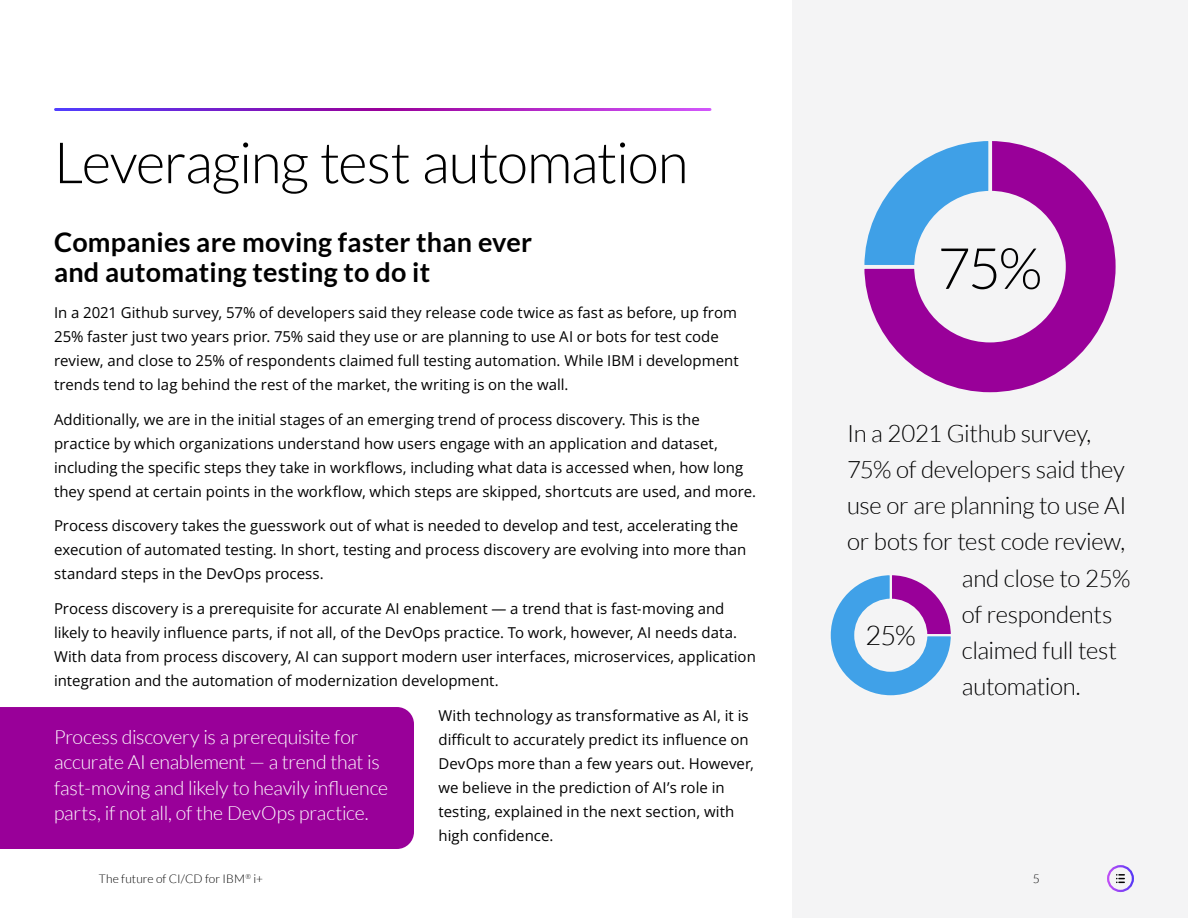
<style>
.page{position:relative;width:1188px;height:918px;background:#fff}
.page>*{position:absolute;margin:0;border:0;box-sizing:border-box;transform-origin:0 0}
.t1{font:300 57px "Lato";letter-spacing:-.025em;color:#000}
.t2{font:700 27px/30px "Lato";letter-spacing:.01em;color:#000}
.t3{font:300 27px "Lato";color:#000}
.t4{font:300 24px/36px "Lato";letter-spacing:-.015em;color:#000}
.t5{font:300 19.5px/25.5px "Lato";letter-spacing:-.015em;color:#fff}
.t6{font:15px/24px "Open Sans";color:#000}
.t7{font:300 12px "Lato";letter-spacing:.005em;color:#000}
</style>
<div class="page">
<div style="left:792px;top:0;width:396px;height:918px;background:#f4f4f5"></div>
<div style="left:0;top:707px;width:414px;height:142px;background:#909"></div>
<svg style="left:864px;top:141px;width:252px;height:252px"></svg>
<svg style="left:864px;top:141px;width:130px;height:130px"></svg>
<svg style="left:830px;top:575px;width:121px;height:121px"></svg>
<svg style="left:1116px;top:874px;width:8px;height:9px"></svg>
<div style="left:1107px;top:865px;width:27px;height:27px;border:2px solid #fff;border-radius:50%"></div>
<h1 class="t1" style="left:54px;top:132px;width:636px">Leveraging test automation</h1>
<h2 class="t2" style="left:54px;top:226px;width:480px">Companies are moving faster than ever and automating testing to do it</h2>
<p class="t6" style="left:54px;top:300px;width:686px">In a 2021 Github survey, 57% of developers said they release code twice as fast as before, up from 25% faster just two years prior. 75% said they use or are planning to use AI or bots for test code review, and close to 25% of respondents claimed full testing automation. While IBM i development trends tend to lag behind the rest of the market, the writing is on the wall.</p>
<p class="t6" style="left:54px;top:407px;width:704px">Additionally, we are in the initial stages of an emerging trend of process discovery. This is the practice by which organizations understand how users engage with an application and dataset, including the specific steps they take in workflows, including what data is accessed when, how long they spend at certain points in the workflow, which steps are skipped, shortcuts are used, and more.</p>
<p class="t6" style="left:54px;top:513px;width:694px">Process discovery takes the guesswork out of what is needed to develop and test, accelerating the execution of automated testing. In short, testing and process discovery are evolving into more than standard steps in the DevOps process.</p>
<p class="t6" style="left:54px;top:596px;width:703px">Process discovery is a prerequisite for accurate AI enablement — a trend that is fast-moving and likely to heavily influence parts, if not all, of the DevOps practice. To work, however, AI needs data.<br>With data from process discovery, AI can support modern user interfaces, microservices, application integration and the automation of modernization development.</p>
<p class="t6" style="left:439px;top:703px;width:317px">With technology as transformative as AI, it is difficult to accurately predict its influence on DevOps more than a few years out. However, we believe in the prediction of AI’s role in testing, explained in the next section, with high confidence.</p>
<h3 class="t5" style="left:54px;top:724px;width:336px">Process discovery is a prerequisite for accurate AI enablement — a trend that is fast-moving and likely to heavily influence parts, if not all, of the DevOps practice.</h3>
<h1 class="t1" style="left:938px;top:238px;width:106px">75%</h1>
<h3 class="t4" style="left:847px;top:415px;width:281px">In a 2021 Github survey,<br>75% of developers said they use or are planning to use AI or bots for test code review,</h3>
<h2 class="t3" style="left:866px;top:620px;width:52px">25%</h2>
<h3 class="t4" style="left:962px;top:561px;width:170px">and close to 25% of respondents claimed full test automation.</h3>
<p class="t7" style="left:99px;top:873px;width:166px">The future of CI/CD for IBM<sup>®</sup> i+</p>
<p class="t7" style="left:1033px;top:873px;width:8px">5</p>
</div>
